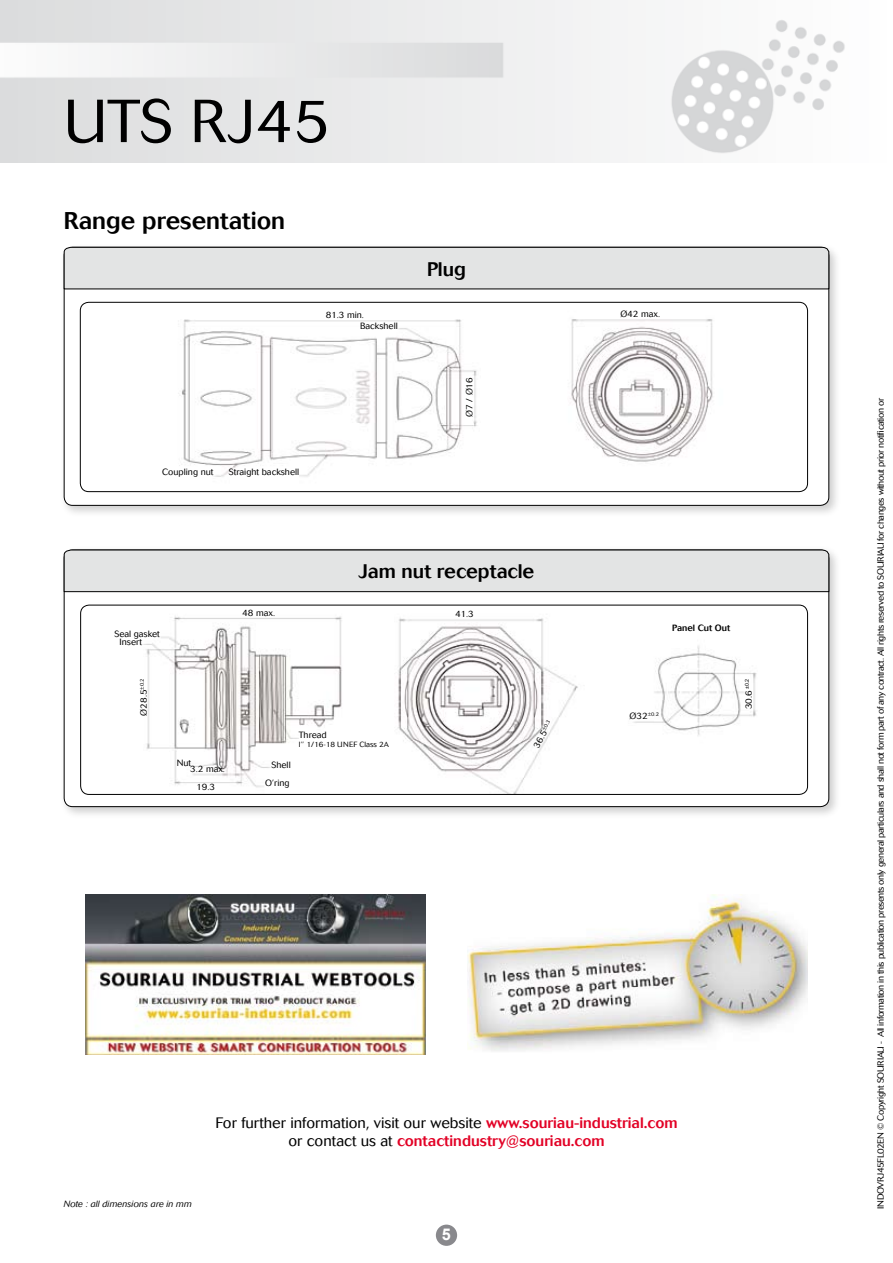
<style>
.page{position:relative;width:893px;height:1263px;background:#fff}
.page>*{position:absolute;margin:0;border:0;box-sizing:border-box;transform-origin:0 0}
.t1{font:300 60px "Cosmos";color:#000}
.t2{font:500 24px "Cosmos";color:#000}
.t3{font:500 19.5px "Cosmos";color:#000}
.t4{font:500 15px/18px "Cosmos";color:#e20025;text-align:center}
.t5{font:300 9px "Cosmos";letter-spacing:-.05em;color:#000}
.t6{font:300 9px "Cosmos";color:#000}
.t7{font:italic 300 9px "Cosmos";color:#000}
.t8{font:500 9px "Cosmos";color:#000}
.t9{font:300 7.5px "Cosmos";color:#000}
.t10{font:300 5.25px "Cosmos";color:#000}
.s1{font-size:9px}
.s2{font-weight:300;color:#000}
</style>
<div class="page">
<img style="left:0;top:0;width:845px;height:163px">
<div style="left:436px;top:1224px;width:21px;height:22px;background:#89898d;border-radius:50%"></div>
<div style="left:59px;top:544px;width:784px;height:277px;background:#000;opacity:.2"></div>
<div style="left:64px;top:550px;width:765px;height:257px;background:#fff;border-radius:9px"></div>
<svg style="left:63px;top:549px;width:767px;height:43px"></svg>
<img style="left:143px;top:616px;width:614px;height:177px">
<div style="left:80px;top:605px;width:728px;height:190px;border:1px solid #000;border-radius:9px"></div>
<div style="left:59px;top:241px;width:784px;height:279px;background:#000;opacity:.2"></div>
<div style="left:64px;top:247px;width:765px;height:258px;background:#fff;border-radius:9px"></div>
<svg style="left:63px;top:247px;width:767px;height:43px"></svg>
<img style="left:178px;top:319px;width:535px;height:158px">
<div style="left:80px;top:302px;width:728px;height:190px;border:1px solid #000;border-radius:9px"></div>
<img style="left:85px;top:895px;width:340px;height:159px">
<img style="left:468px;top:895px;width:340px;height:156px">
<h1 class="t1" style="left:64px;top:87px;width:268px">UTS RJ45</h1>
<h2 class="t2" style="left:64px;top:207px;width:223px">Range presentation</h2>
<p class="t5" style="left:326px;top:310px;width:40px">81.3 min.</p>
<p class="t6" style="left:360px;top:320px;width:39px">Backshell</p>
<p class="t6" style="left:162px;top:467px;width:53px">Coupling nut</p>
<p class="t6" style="left:229px;top:467px;width:72px">Straight backshell</p>
<h3 class="t3" style="left:427px;top:257px;width:40px">Plug</h3>
<p class="t5" style="left:464px;top:417px;width:41px;rotate:-90deg">Ø7 / Ø16</p>
<p class="t6" style="left:115px;top:629px;width:47px">Seal gasket</p>
<p class="t5" style="left:120px;top:637px;width:24px">Insert</p>
<p class="t5" style="left:139px;top:715px;width:39px;rotate:-90deg">Ø28.5<sup>±0.2</sup></p>
<p class="t5" style="left:242px;top:608px;width:34px">48 max.</p>
<h3 class="t3" style="left:359px;top:560px;width:177px">Jam nut receptacle</h3>
<p class="t5" style="left:455px;top:609px;width:20px">41.3</p>
<p class="t5" style="left:299px;top:729px;width:29px">Thread</p>
<p class="t9" style="left:299px;top:740px;width:92px">I’’ 1/16-18 UNEF Class 2A</p>
<p class="t5" style="left:531px;top:745px;width:32px;rotate:-61deg">36.5<sup>±0.3</sup></p>
<p class="t5" style="left:177px;top:758px;width:16px">Nut</p>
<p class="t5" style="left:190px;top:764px;width:36px">3.2 max.</p>
<p class="t5" style="left:272px;top:760px;width:21px">Shell</p>
<p class="t5" style="left:196px;top:782px;width:20px">19.3</p>
<p class="t5" style="left:265px;top:778px;width:26px">O’ring</p>
<p class="t5" style="left:620px;top:309px;width:41px">Ø42 max.</p>
<p class="t8" style="left:672px;top:622px;width:60px">Panel Cut Out</p>
<p class="t10" style="left:629px;top:711px;width:31px"><span class="s1">Ø32</span>±0.2</p>
<p class="t5" style="left:744px;top:709px;width:32px;rotate:-90deg">30.6 <sup>±0.2</sup></p>
<p class="t7" style="left:64px;top:1199px;width:130px">Note : all dimensions are in mm</p>
<h3 class="t4" style="left:215px;top:1114px;width:464px"><span class="s2">For further information, visit our website</span> www.souriau-industrial.com <span class="s2">or contact us at</span> contactindustry@souriau.com</h3>
<p class="t5" style="left:875px;top:1209px;width:812px;rotate:-90deg">INDOVRJ45FL02EN © Copyright SOURIAU - All information in this publication presents only general particulars and shall not form part of any contract. All rights reserved to SOURIAU for changes without prior notification or</p>
</div>
